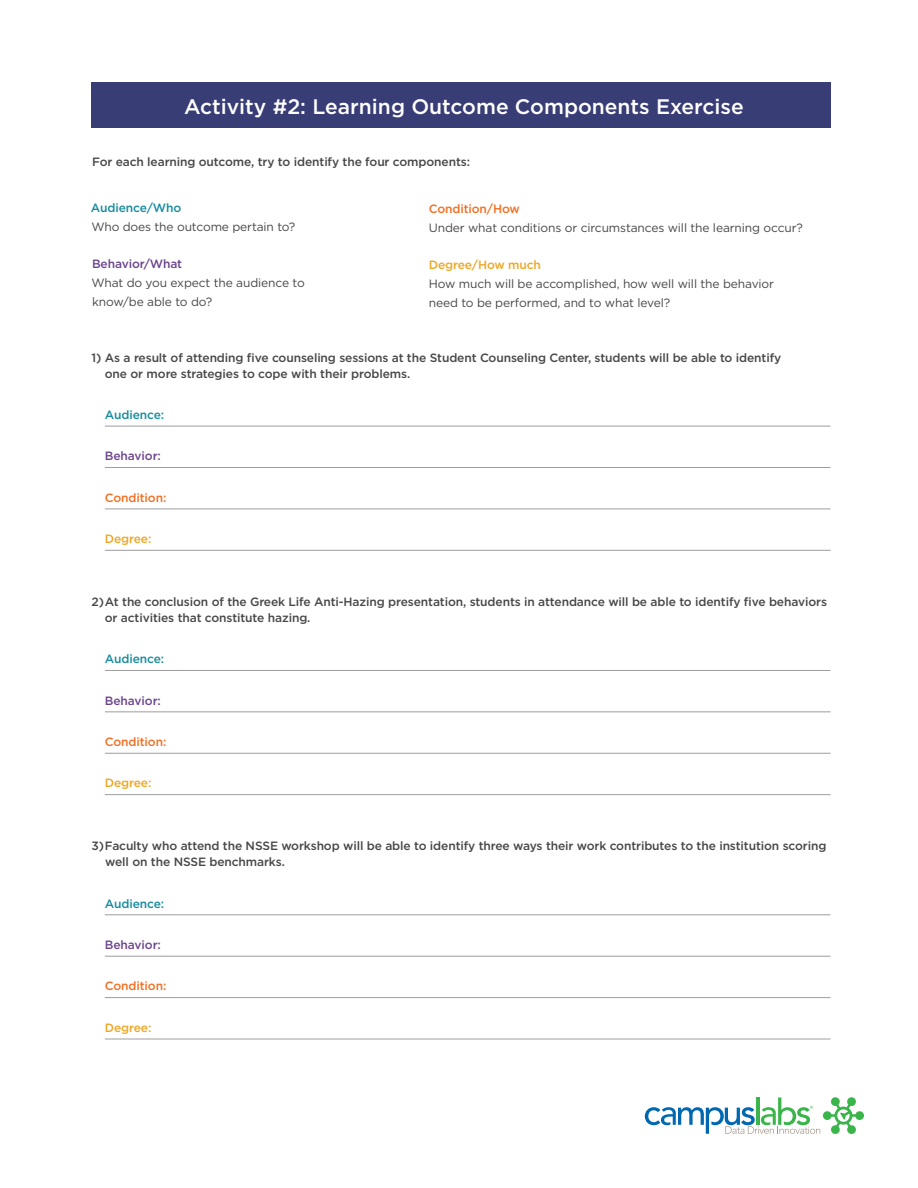
<style>
.page{position:relative;width:918px;height:1188px;background:#fff}
.page>*{position:absolute;margin:0;border:0;box-sizing:border-box;transform-origin:0 0}
.t1{font:500 21px "Gotham";color:#fff}
.t2{font:500 12px/15.8px "Gotham";letter-spacing:-.01em;color:#474648}
.t3{font:12px/18.8px "Gotham";letter-spacing:-.01em;color:#474648}
.t4{font:500 12px "Gotham";letter-spacing:-.01em;color:#f36f21}
.t5{font:500 12px "Gotham";letter-spacing:-.01em;color:#6c448d}
.t6{font:500 12px "Gotham";letter-spacing:-.01em;color:#178c9e}
.t7{font:500 12px "Gotham";letter-spacing:-.01em;color:#eea724}
</style>
<div class="page">
<div style="left:91px;top:82px;width:740px;height:45px;background:#383d75"></div>
<svg style="left:645px;top:1097px;width:219px;height:37px"></svg>
<hr style="left:105px;top:426px;width:726px;height:1px;background:#9d9d9f">
<hr style="left:105px;top:467px;width:726px;height:1px;background:#9d9d9f">
<hr style="left:105px;top:509px;width:726px;height:1px;background:#9d9d9f">
<hr style="left:105px;top:550px;width:726px;height:1px;background:#9d9d9f">
<hr style="left:105px;top:670px;width:726px;height:1px;background:#9d9d9f">
<hr style="left:105px;top:711px;width:726px;height:1px;background:#9d9d9f">
<hr style="left:105px;top:753px;width:726px;height:1px;background:#9d9d9f">
<hr style="left:105px;top:794px;width:726px;height:1px;background:#9d9d9f">
<hr style="left:105px;top:914px;width:726px;height:1px;background:#9d9d9f">
<hr style="left:105px;top:956px;width:726px;height:1px;background:#9d9d9f">
<hr style="left:105px;top:997px;width:726px;height:1px;background:#9d9d9f">
<hr style="left:105px;top:1039px;width:726px;height:1px;background:#9d9d9f">
<h1 class="t1" style="left:184px;top:92px;width:561px">Activity #2: Learning Outcome Components Exercise</h1>
<p class="t2" style="left:92px;top:154px;width:379px">For each learning outcome, try to identify the four components:</p>
<p class="t6" style="left:91px;top:200px;width:92px">Audience/Who</p>
<p class="t3" style="left:91px;top:217px;width:206px">Who does the outcome pertain to?</p>
<p class="t5" style="left:92px;top:256px;width:92px">Behavior/What</p>
<p class="t3" style="left:91px;top:273px;width:215px">What do you expect the audience to know/be able to do?</p>
<p class="t4" style="left:429px;top:201px;width:93px">Condition/How</p>
<p class="t3" style="left:429px;top:218px;width:376px">Under what conditions or circumstances will the learning occur?</p>
<p class="t7" style="left:429px;top:257px;width:114px">Degree/How much</p>
<p class="t3" style="left:429px;top:274px;width:347px">How much will be accomplished, how well will the behavior need to be performed, and to what level?</p>
<p class="t2" style="left:105px;top:350px;width:678px;text-indent:-13px">1) As a result of attending five counseling sessions at the Student Counseling Center, students will be able to identify one or more strategies to cope with their problems.</p>
<p class="t6" style="left:105px;top:407px;width:61px">Audience:</p>
<p class="t5" style="left:105px;top:448px;width:57px">Behavior:</p>
<p class="t4" style="left:105px;top:490px;width:63px">Condition:</p>
<p class="t7" style="left:105px;top:531px;width:48px">Degree:</p>
<p class="t2" style="left:105px;top:594px;width:724px;text-indent:-13px">2)At the conclusion of the Greek Life Anti-Hazing presentation, students in attendance will be able to identify five behaviors or activities that constitute hazing.</p>
<p class="t6" style="left:105px;top:651px;width:61px">Audience:</p>
<p class="t5" style="left:105px;top:693px;width:57px">Behavior:</p>
<p class="t4" style="left:105px;top:734px;width:63px">Condition:</p>
<p class="t7" style="left:105px;top:775px;width:48px">Degree:</p>
<p class="t2" style="left:105px;top:838px;width:723px;text-indent:-14px">3)Faculty who attend the NSSE workshop will be able to identify three ways their work contributes to the institution scoring well on the NSSE benchmarks.</p>
<p class="t6" style="left:105px;top:896px;width:61px">Audience:</p>
<p class="t5" style="left:105px;top:937px;width:57px">Behavior:</p>
<p class="t4" style="left:105px;top:978px;width:63px">Condition:</p>
<p class="t7" style="left:105px;top:1020px;width:48px">Degree:</p>
</div>
